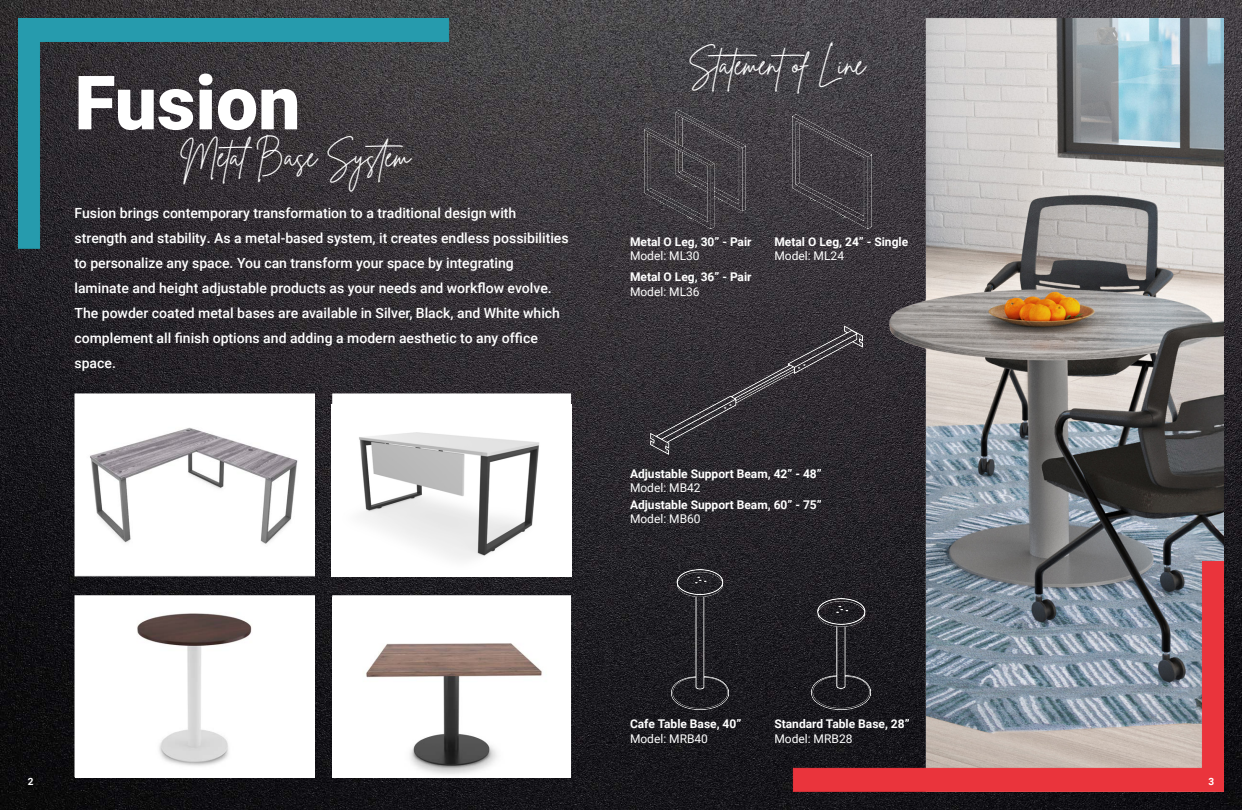
<style>
.page{position:relative;width:1242px;height:810px;background:#fff}
.page>*{position:absolute;margin:0;border:0;box-sizing:border-box;transform-origin:0 0}
.t1{font:900 75px "Roboto";color:#fff}
.t2{font:30px "Brittany Signature";color:#fff}
.t3{font:500 14px/25px "Roboto";color:#fff}
.t4{font:700 12px "Roboto";color:#fff}
.t5{font:12px "Roboto";color:#fff}
.t6{font:700 10px "Roboto";color:#fff}
</style>
<div class="page">
<img style="left:0;top:0;width:1242px;height:810px">
<svg style="left:17px;top:17px;width:433px;height:232px;background:#334147"></svg>
<img style="left:879px;top:18px;width:345px;height:543px">
<svg style="left:792px;top:561px;width:433px;height:231px;background:#826a72"></svg>
<div style="left:75px;top:393px;width:240px;height:183px;background:#fff;border:1px solid #fff"></div>
<img style="left:671px;top:569px;width:58px;height:140px">
<img style="left:812px;top:598px;width:59px;height:111px">
<img style="left:645px;top:110px;width:100px;height:118px">
<img style="left:793px;top:114px;width:79px;height:114px">
<div style="left:332px;top:393px;width:239px;height:183px;background:#fff;border:1px solid #fff"></div>
<img style="left:650px;top:326px;width:212px;height:128px">
<img style="left:75px;top:405px;width:239px;height:170px">
<img style="left:331px;top:405px;width:241px;height:171px">
<img style="left:332px;top:598px;width:239px;height:179px">
<img style="left:75px;top:597px;width:239px;height:180px">
<p class="t1" style="left:75px;top:50px;width:227px">Fusion</p>
<p class="t2" style="left:180px;top:137px;width:232px">Metal Base System</p>
<p class="t3" style="left:75px;top:200px;width:496px">Fusion brings contemporary transformation to a traditional design with strength and stability. As a metal-based system, it creates endless possibilities to personalize any space. You can transform your space by integrating laminate and height adjustable products as your needs and workflow evolve.<br>The powder coated metal bases are available in Silver, Black, and White which complement all finish options and adding a modern aesthetic to any office space.</p>
<p class="t2" style="left:688px;top:46px;width:179px">Statementof Line</p>
<p class="t4" style="left:630px;top:233px;width:123px">Metal O Leg, 30” - Pair</p>
<p class="t5" style="left:630px;top:247px;width:71px">Model: ML30</p>
<p class="t4" style="left:630px;top:269px;width:123px">Metal O Leg, 36” - Pair</p>
<p class="t5" style="left:630px;top:283px;width:71px">Model: ML36</p>
<p class="t4" style="left:774px;top:233px;width:135px">Metal O Leg, 24” - Single</p>
<p class="t5" style="left:774px;top:247px;width:71px">Model: ML24</p>
<p class="t4" style="left:630px;top:465px;width:193px">Adjustable Support Beam, 42” - 48”</p>
<p class="t5" style="left:630px;top:479px;width:72px">Model: MB42</p>
<p class="t4" style="left:630px;top:496px;width:193px">Adjustable Support Beam, 60” - 75”</p>
<p class="t5" style="left:630px;top:511px;width:72px">Model: MB60</p>
<p class="t4" style="left:630px;top:716px;width:113px">Cafe Table Base, 40”</p>
<p class="t5" style="left:630px;top:730px;width:80px">Model: MRB40</p>
<p class="t4" style="left:774px;top:716px;width:137px">Standard Table Base, 28”</p>
<p class="t5" style="left:774px;top:730px;width:80px">Model: MRB28</p>
<p class="t6" style="left:28px;top:774px;width:7px">2</p>
<p class="t6" style="left:1208px;top:774px;width:7px">3</p>
</div>
